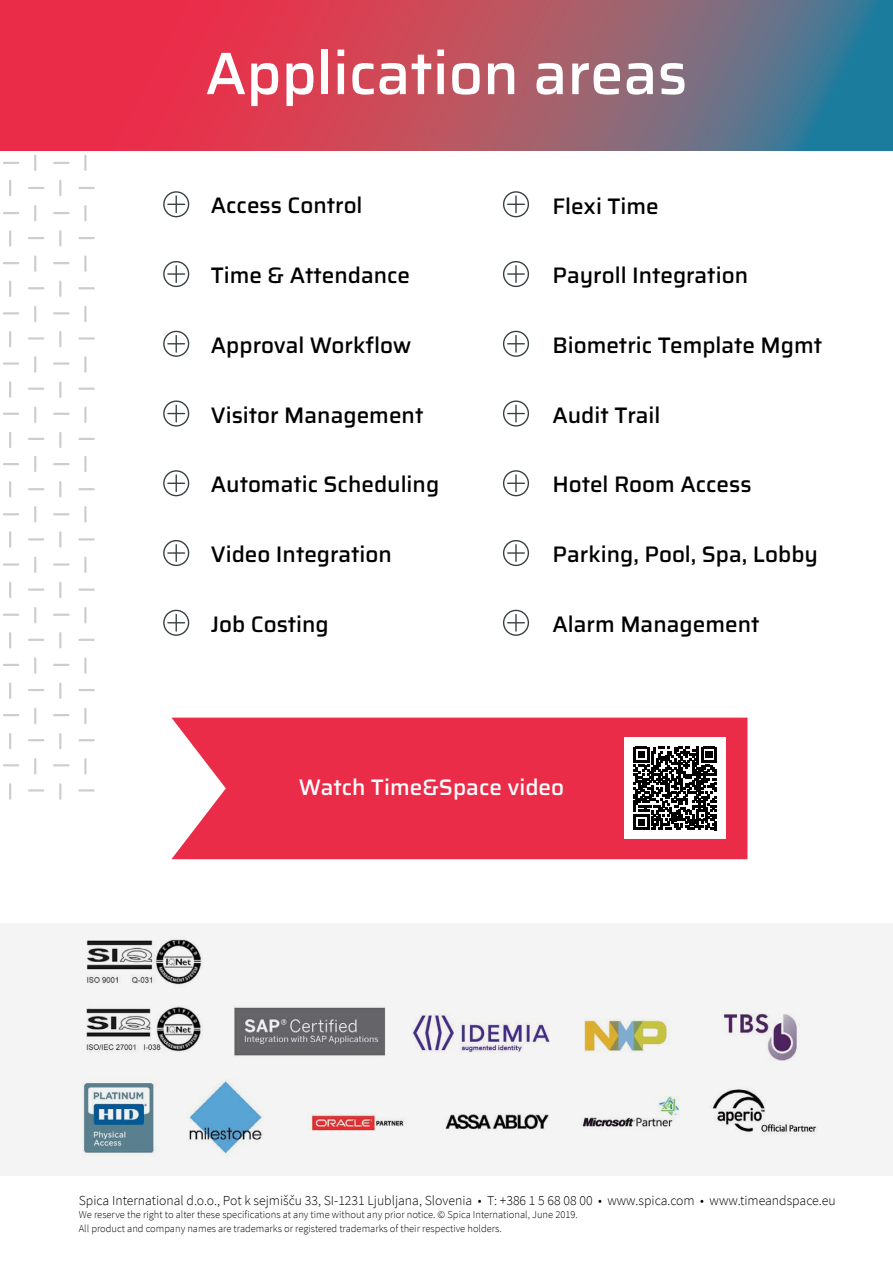
<style>
.page{position:relative;width:893px;height:1263px;background:#fff}
.page>*{position:absolute;margin:0;border:0;box-sizing:border-box;transform-origin:0 0}
.t1{font:500 60px "Saira";color:#fff}
.t2{font:500 22.5px "Saira";color:#000}
.t3{font:500 22.5px "Saira";color:#fff}
.t4{font:300 13.8px "Source Sans Pro";color:#000}
.t5{font:300 10.5px/13.5px "Source Sans Pro";color:#000}
</style>
<div class="page">
<div style="left:0;top:923px;width:893px;height:253px;background:#f4f4f4"></div>
<svg style="left:54px;top:463px;width:15px;height:2px"></svg>
<svg style="left:29px;top:488px;width:14px;height:2px"></svg>
<svg style="left:79px;top:488px;width:15px;height:2px"></svg>
<svg style="left:54px;top:513px;width:15px;height:2px"></svg>
<svg style="left:29px;top:538px;width:14px;height:2px"></svg>
<svg style="left:79px;top:538px;width:15px;height:2px"></svg>
<hr style="left:4px;top:563px;width:14px;height:3px;background:#000">
<hr style="left:54px;top:563px;width:15px;height:3px;background:#000">
<hr style="left:29px;top:588px;width:14px;height:3px;background:#000">
<hr style="left:79px;top:588px;width:15px;height:3px;background:#000">
<svg style="left:54px;top:614px;width:15px;height:2px"></svg>
<svg style="left:29px;top:639px;width:14px;height:2px"></svg>
<svg style="left:79px;top:639px;width:15px;height:2px"></svg>
<svg style="left:54px;top:664px;width:15px;height:2px"></svg>
<svg style="left:29px;top:689px;width:14px;height:2px"></svg>
<svg style="left:79px;top:689px;width:15px;height:2px"></svg>
<svg style="left:54px;top:714px;width:15px;height:2px"></svg>
<svg style="left:29px;top:739px;width:14px;height:2px"></svg>
<svg style="left:79px;top:739px;width:15px;height:2px"></svg>
<svg style="left:54px;top:764px;width:15px;height:2px"></svg>
<svg style="left:29px;top:789px;width:14px;height:2px"></svg>
<svg style="left:79px;top:789px;width:15px;height:2px"></svg>
<svg style="left:9px;top:784px;width:2px;height:15px"></svg>
<svg style="left:9px;top:734px;width:2px;height:14px"></svg>
<svg style="left:9px;top:684px;width:2px;height:14px"></svg>
<svg style="left:9px;top:633px;width:2px;height:14px"></svg>
<svg style="left:9px;top:583px;width:2px;height:14px"></svg>
<svg style="left:9px;top:532px;width:2px;height:15px"></svg>
<svg style="left:9px;top:482px;width:2px;height:14px"></svg>
<svg style="left:34px;top:759px;width:2px;height:14px"></svg>
<svg style="left:34px;top:709px;width:2px;height:14px"></svg>
<svg style="left:34px;top:658px;width:2px;height:15px"></svg>
<svg style="left:34px;top:608px;width:2px;height:14px"></svg>
<svg style="left:34px;top:558px;width:2px;height:14px"></svg>
<svg style="left:34px;top:507px;width:2px;height:14px"></svg>
<svg style="left:34px;top:457px;width:2px;height:14px"></svg>
<svg style="left:59px;top:784px;width:2px;height:15px"></svg>
<svg style="left:59px;top:734px;width:2px;height:14px"></svg>
<svg style="left:59px;top:684px;width:2px;height:14px"></svg>
<svg style="left:59px;top:633px;width:2px;height:14px"></svg>
<svg style="left:59px;top:583px;width:2px;height:14px"></svg>
<svg style="left:59px;top:532px;width:2px;height:15px"></svg>
<svg style="left:59px;top:482px;width:2px;height:14px"></svg>
<hr style="left:84px;top:759px;width:3px;height:14px;background:#000">
<hr style="left:84px;top:709px;width:3px;height:14px;background:#000">
<hr style="left:84px;top:658px;width:3px;height:15px;background:#000">
<hr style="left:84px;top:608px;width:3px;height:14px;background:#000">
<hr style="left:84px;top:558px;width:3px;height:14px;background:#000">
<hr style="left:84px;top:507px;width:3px;height:14px;background:#000">
<hr style="left:84px;top:457px;width:3px;height:14px;background:#000">
<svg style="left:3px;top:764px;width:15px;height:3px"></svg>
<svg style="left:3px;top:714px;width:15px;height:3px"></svg>
<svg style="left:3px;top:664px;width:15px;height:2px"></svg>
<svg style="left:3px;top:613px;width:15px;height:3px"></svg>
<svg style="left:3px;top:513px;width:15px;height:3px"></svg>
<svg style="left:3px;top:463px;width:15px;height:3px"></svg>
<svg style="left:54px;top:162px;width:15px;height:2px"></svg>
<svg style="left:29px;top:187px;width:14px;height:2px"></svg>
<svg style="left:79px;top:187px;width:15px;height:2px"></svg>
<svg style="left:54px;top:212px;width:15px;height:2px"></svg>
<svg style="left:29px;top:237px;width:14px;height:2px"></svg>
<svg style="left:79px;top:237px;width:15px;height:2px"></svg>
<svg style="left:54px;top:262px;width:15px;height:2px"></svg>
<svg style="left:29px;top:287px;width:14px;height:2px"></svg>
<svg style="left:79px;top:287px;width:15px;height:2px"></svg>
<svg style="left:54px;top:312px;width:15px;height:2px"></svg>
<hr style="left:29px;top:337px;width:14px;height:3px;background:#000">
<hr style="left:79px;top:337px;width:15px;height:3px;background:#000">
<hr style="left:4px;top:362px;width:14px;height:3px;background:#000">
<hr style="left:54px;top:362px;width:15px;height:3px;background:#000">
<svg style="left:29px;top:388px;width:14px;height:2px"></svg>
<svg style="left:79px;top:388px;width:15px;height:2px"></svg>
<svg style="left:54px;top:413px;width:15px;height:2px"></svg>
<svg style="left:29px;top:438px;width:14px;height:2px"></svg>
<svg style="left:79px;top:438px;width:15px;height:2px"></svg>
<svg style="left:3px;top:412px;width:15px;height:3px"></svg>
<svg style="left:3px;top:312px;width:15px;height:3px"></svg>
<svg style="left:9px;top:433px;width:2px;height:14px"></svg>
<svg style="left:9px;top:382px;width:2px;height:15px"></svg>
<svg style="left:9px;top:332px;width:2px;height:14px"></svg>
<svg style="left:9px;top:282px;width:2px;height:14px"></svg>
<svg style="left:9px;top:231px;width:2px;height:15px"></svg>
<svg style="left:9px;top:181px;width:2px;height:14px"></svg>
<svg style="left:34px;top:408px;width:2px;height:14px"></svg>
<svg style="left:34px;top:357px;width:2px;height:15px"></svg>
<svg style="left:34px;top:307px;width:2px;height:14px"></svg>
<svg style="left:34px;top:256px;width:2px;height:15px"></svg>
<svg style="left:34px;top:206px;width:2px;height:14px"></svg>
<svg style="left:34px;top:156px;width:2px;height:14px"></svg>
<svg style="left:59px;top:433px;width:2px;height:14px"></svg>
<svg style="left:59px;top:382px;width:2px;height:15px"></svg>
<svg style="left:59px;top:332px;width:2px;height:14px"></svg>
<svg style="left:59px;top:282px;width:2px;height:14px"></svg>
<svg style="left:59px;top:231px;width:2px;height:15px"></svg>
<svg style="left:59px;top:181px;width:2px;height:14px"></svg>
<hr style="left:84px;top:408px;width:3px;height:14px;background:#000">
<hr style="left:84px;top:357px;width:3px;height:15px;background:#000">
<hr style="left:84px;top:307px;width:3px;height:14px;background:#000">
<hr style="left:84px;top:256px;width:3px;height:15px;background:#000">
<hr style="left:84px;top:206px;width:3px;height:14px;background:#000">
<hr style="left:84px;top:156px;width:3px;height:14px;background:#000">
<svg style="left:3px;top:161px;width:15px;height:3px"></svg>
<svg style="left:3px;top:212px;width:15px;height:2px"></svg>
<svg style="left:3px;top:262px;width:15px;height:3px"></svg>
<img style="left:83px;top:939px;width:734px;height:216px">
<svg style="left:0;top:0;width:893px;height:151px;background:#ad5166"></svg>
<div style="left:171px;top:718px;width:576px;height:141px;background:#eb2c49"></div>
<svg style="left:163px;top:191px;width:26px;height:26px"></svg>
<svg style="left:503px;top:191px;width:26px;height:26px"></svg>
<svg style="left:163px;top:331px;width:26px;height:26px"></svg>
<svg style="left:503px;top:331px;width:26px;height:26px"></svg>
<svg style="left:163px;top:470px;width:26px;height:26px"></svg>
<svg style="left:503px;top:470px;width:26px;height:26px"></svg>
<svg style="left:163px;top:261px;width:26px;height:26px"></svg>
<svg style="left:503px;top:261px;width:26px;height:26px"></svg>
<svg style="left:163px;top:400px;width:26px;height:27px"></svg>
<svg style="left:503px;top:400px;width:26px;height:27px"></svg>
<svg style="left:163px;top:540px;width:26px;height:26px"></svg>
<svg style="left:503px;top:540px;width:26px;height:26px"></svg>
<svg style="left:163px;top:610px;width:26px;height:26px"></svg>
<svg style="left:503px;top:610px;width:26px;height:26px"></svg>
<div style="left:624px;top:738px;width:102px;height:101px;background:#fff"></div>
<svg style="left:633px;top:747px;width:84px;height:83px"></svg>
<h1 class="t1" style="left:205px;top:28px;width:484px">Application areas</h1>
<p class="t2" style="left:211px;top:189px;width:153px">Access Control</p>
<p class="t2" style="left:552px;top:189px;width:108px">Flexi Time</p>
<p class="t2" style="left:211px;top:258px;width:201px">Time &amp; Attendance</p>
<p class="t2" style="left:552px;top:258px;width:197px">Payroll Integration</p>
<p class="t2" style="left:211px;top:328px;width:202px">Approval Workflow</p>
<p class="t2" style="left:552px;top:328px;width:271px">Biometric Template Mgmt</p>
<p class="t2" style="left:211px;top:398px;width:214px">Visitor Management</p>
<p class="t2" style="left:552px;top:398px;width:109px">Audit Trail</p>
<p class="t2" style="left:211px;top:467px;width:230px">Automatic Scheduling</p>
<p class="t2" style="left:552px;top:467px;width:201px">Hotel Room Access</p>
<p class="t2" style="left:211px;top:537px;width:183px">Video Integration</p>
<p class="t2" style="left:552px;top:537px;width:267px">Parking, Pool, Spa, Lobby</p>
<p class="t2" style="left:211px;top:607px;width:120px">Job Costing</p>
<p class="t2" style="left:552px;top:607px;width:209px">Alarm Management</p>
<p class="t3" style="left:299px;top:770px;width:267px">Watch Time&amp;Space video</p>
<p class="t4" style="left:79px;top:1191px;width:758px">Spica International d.o.o., Pot k sejmišču 33, SI-1231 Ljubljana, Slovenia • T: +386 1 5 68 08 00 • www.spica.com • www.timeandspace.eu</p>
<p class="t5" style="left:79px;top:1208px;width:500px">We reserve the right to alter these specifications at any time without any prior notice. © Spica International, June 2019.<br>All product and company names are trademarks or registered trademarks of their respective holders.</p>
</div>
